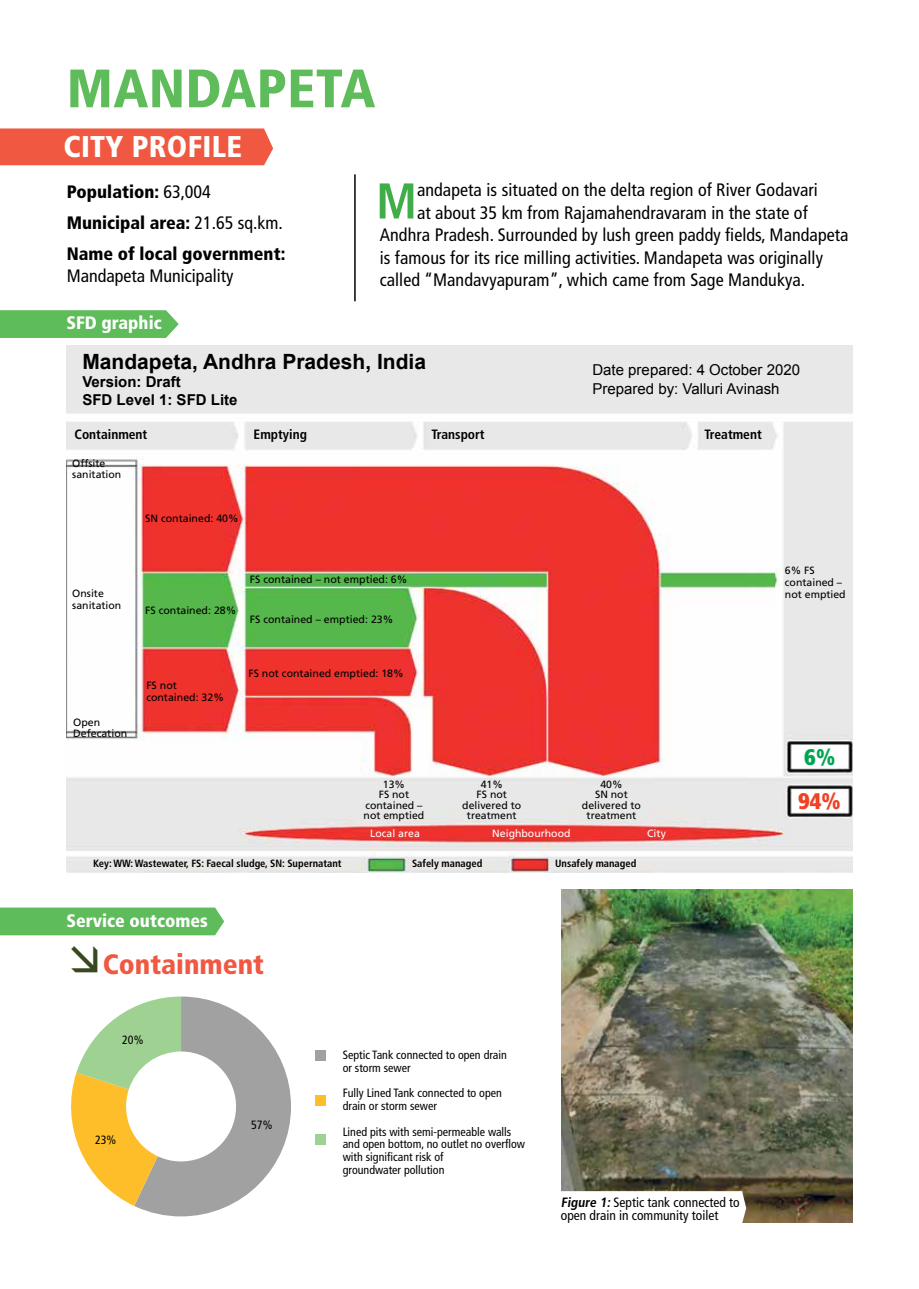
<style>
.page{position:relative;width:919px;height:1289px;background:#fff}
.page>*{position:absolute;margin:0;border:0;box-sizing:border-box;transform-origin:0 0}
.t1{font:900 condensed 54px "Frutiger";letter-spacing:.01em;color:#5fbc5b}
.t2{font:700 condensed 50.25px "Frutiger";color:#41ad49}
.t3{font:900 condensed 30px "Frutiger";letter-spacing:.01em;color:#fff}
.t4{font:900 condensed 27.9px "Frutiger";color:#f15841}
.t5{font:900 condensed 22.5px "Frutiger";color:#ef4123}
.t6{font:900 condensed 22.5px "Frutiger";color:#00a651}
.t7{font:700 21px "Arial";color:#000}
.t8{font:condensed 18px "Frutiger";letter-spacing:.005em;color:#000}
.t9{font:900 condensed 18px/31px "Frutiger";color:#000}
.t10{font:900 condensed 18px "Frutiger";color:#fff}
.t11{font:15px/19.2px "Arial";color:#000}
.t12{font:700 15px/18px "Arial";color:#000}
.t13{font:condensed 13.5px/13.5px "Frutiger";color:#000}
.t14{font:700 condensed 13.5px "Frutiger";color:#000}
.t15{font:condensed 12px/12.8px "Frutiger";color:#000}
.t16{font:10.65px/10.6px "Frutiger";color:#000}
.t17{font:10.5px/10.5px "Frutiger";color:#000}
.t18{font:700 condensed 10.5px "Frutiger";color:#000}
.t19{font:10.5px "Frutiger";color:#fff}
.s1{font-weight:400}
.s2{font-weight:700}
</style>
<div class="page">
<svg style="left:0;top:310px;width:179px;height:28px;background:#66be62"></svg>
<div style="left:0;top:907px;width:224px;height:28px;background:#5fbc5b"></div>
<hr style="left:354px;top:174px;width:1px;height:127px;background:#000">
<img style="left:562px;top:889px;width:290px;height:333px">
<svg style="left:561px;top:1191px;width:185px;height:32px"></svg>
<div style="left:0;top:128px;width:273px;height:37px;background:#f15841"></div>
<img style="left:67px;top:346px;width:785px;height:526px">
<div style="left:315px;top:1050px;width:10px;height:10px;background:#a2a1a1"></div>
<div style="left:315px;top:1095px;width:10px;height:10px;background:#febe2a"></div>
<div style="left:315px;top:1134px;width:10px;height:10px;background:#9ed192"></div>
<svg style="left:71px;top:996px;width:220px;height:220px"></svg>
<h1 class="t1" style="left:67px;top:56px;width:310px">MANDAPETA</h1>
<h3 class="t3" style="left:64px;top:129px;width:180px">CITY PROFILE</h3>
<p class="t9" style="left:67px;top:176px;width:220px">Population: <span class="s1">63,004<br></span>Municipal area: <span class="s1">21.65 sq.km.<br></span>Name of local government:</p>
<p class="t8" style="left:67px;top:266px;width:168px">Mandapeta Municipality</p>
<p class="t10" style="left:67px;top:312px;width:97px">SFD graphic</p>
<h2 class="t2" style="left:376px;top:171px;width:42px">M</h2>
<p class="t8" style="left:417px;top:179px;width:402px">andapeta is situated on the delta region of River Godavari</p>
<p class="t8" style="left:417px;top:202px;width:392px">at about 35 km from Rajamahendravaram in the state of</p>
<p class="t8" style="left:379px;top:224px;width:470px">Andhra Pradesh. Surrounded by lush green paddy fields, Mandapeta</p>
<p class="t8" style="left:379px;top:247px;width:445px">is famous for its rice milling activities. Mandapeta was originally</p>
<p class="t8" style="left:379px;top:269px;width:427px">called “Mandavyapuram”, which came from Sage Mandukya.</p>
<p class="t7" style="left:82px;top:348px;width:345px">Mandapeta, Andhra Pradesh, India</p>
<p class="t12" style="left:82px;top:373px;width:157px">Version: Draft<br>SFD Level 1: SFD Lite</p>
<p class="t11" style="left:592px;top:360px;width:209px">Date prepared: 4 October 2020<br>Prepared by: Valluri Avinash</p>
<p class="t14" style="left:74px;top:426px;width:74px">Containment</p>
<p class="t14" style="left:253px;top:426px;width:55px">Emptying</p>
<p class="t14" style="left:431px;top:426px;width:55px">Transport</p>
<p class="t14" style="left:704px;top:426px;width:59px">Treatment</p>
<p class="t17" style="left:72px;top:458px;width:51px">Offsite sanitation</p>
<p class="t16" style="left:145px;top:513px;width:95px">SN contained: 40%</p>
<p class="t17" style="left:72px;top:587px;width:51px;line-height:12px">Onsite sanitation</p>
<p class="t16" style="left:73px;top:716px;width:56px">Open<br>Defecation</p>
<p class="t16" style="left:145px;top:604px;width:93px">FS contained: 28%</p>
<p class="t16" style="left:250px;top:574px;width:159px">FS contained – not emptied: 6%</p>
<p class="t16" style="left:250px;top:614px;width:145px">FS contained – emptied: 23%</p>
<p class="t16" style="left:146px;top:679px;width:79px;line-height:12.3px">FS not contained: 32%</p>
<p class="t16" style="left:248px;top:668px;width:157px">FS not contained emptied: 18%</p>
<p class="t18" style="left:93px;top:857px;width:250px">Key: WW: Wastewater, FS: Faecal sludge, SN: Supernatant</p>
<p class="t10" style="left:67px;top:909px;width:143px">Service outcomes</p>
<h3 class="t4" style="left:103px;top:947px;width:163px">Containment</h3>
<p class="t17" style="left:462px;top:778px;width:60px;text-align:center">41%<br>FS not delivered to treatment</p>
<p class="t18" style="left:412px;top:857px;width:72px">Safely managed</p>
<p class="t18" style="left:555px;top:857px;width:83px">Unsafely managed</p>
<p class="t17" style="left:582px;top:778px;width:60px;text-align:center">40%<br>SN not delivered to treatment</p>
<p class="t17" style="left:363px;top:778px;width:62px;text-align:center">13%<br>FS not contained – not emptied</p>
<p class="t19" style="left:370px;top:827px;width:51px">Local area</p>
<p class="t19" style="left:492px;top:827px;width:80px">Neighbourhood</p>
<p class="t19" style="left:647px;top:827px;width:20px">City</p>
<p class="t15" style="left:122px;top:1033px;width:23px">20%</p>
<p class="t15" style="left:95px;top:1133px;width:23px">23%</p>
<p class="t15" style="left:251px;top:1118px;width:23px">57%</p>
<p class="t15" style="left:343px;top:1048px;width:166px">Septic Tank connected to open drain or storm sewer</p>
<p class="t15" style="left:343px;top:1086px;width:161px">Fully Lined Tank connected to open drain or storm sewer</p>
<p class="t15" style="left:343px;top:1124px;width:184px">Lined pits with semi-permeable walls and open bottom, no outlet no overflow with significant risk of<br>groundwater pollution</p>
<p class="t13" style="left:561px;top:1195px;width:180px"><span class="s2">Figure 1:</span> Septic tank connected to open drain in community toilet</p>
<p class="t17" style="left:784px;top:564px;width:62px;line-height:12px">6% FS contained – not emptied</p>
<p class="t6" style="left:804px;top:744px;width:32px">6%</p>
<p class="t5" style="left:798px;top:787px;width:44px">94%</p>
</div>
